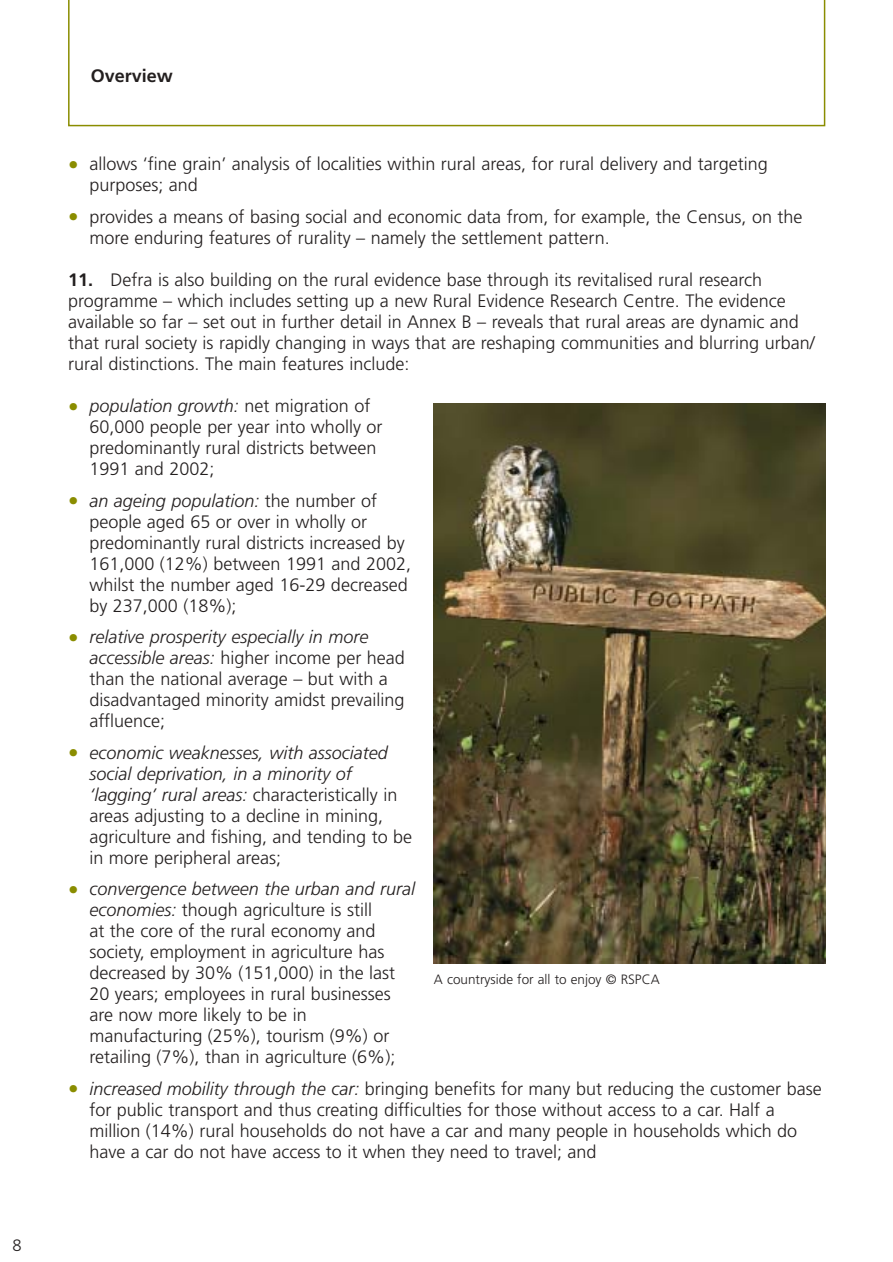
<style>
.page{position:relative;width:893px;height:1262px;background:#fff}
.page>*{position:absolute;margin:0;border:0;box-sizing:border-box;transform-origin:0 0}
.t1{font:300 18px/21px "Frutiger";color:#231f1f}
.t2{font:700 18px "Frutiger";color:#231f1f}
.t3{font:300 16.5px "Frutiger";color:#231f1f}
.t4{font:300 13.5px "Frutiger";color:#231f1f}
.s1{font-size:21px;color:#8a8d00}
.s2{font-weight:700}
.s3{font-style:italic}
</style>
<div class="page">
<svg style="left:68px;top:0;width:757px;height:126px"></svg>
<img style="left:434px;top:404px;width:391px;height:559px">
<p class="t3" style="left:12px;top:1238px;width:11px">8</p>
<p class="t2" style="left:91px;top:69px;width:84px">Overview</p>
<p class="t1" style="left:89px;top:155px;width:680px;text-indent:-21px"><span class="s1">•</span> allows ‘fine grain’ analysis of localities within rural areas, for rural delivery and targeting purposes; and</p>
<p class="t1" style="left:89px;top:208px;width:714px;text-indent:-21px"><span class="s1">•</span> provides a means of basing social and economic data from, for example, the Census, on the more enduring features of rurality – namely the settlement pattern.</p>
<p class="t1" style="left:68px;top:271px;width:748px"><span class="s2">11.</span> Defra is also building on the rural evidence base through its revitalised rural research programme – which includes setting up a new Rural Evidence Research Centre. The evidence available so far – set out in further detail in Annex B – reveals that rural areas are dynamic and that rural society is rapidly changing in ways that are reshaping communities and blurring urban/ rural distinctions. The main features include:</p>
<p class="t1" style="left:89px;top:397px;width:295px;text-indent:-21px"><span class="s1">•</span> <span class="s3">population growth:</span> net migration of<br>60,000 people per year into wholly or predominantly rural districts between<br>1991 and 2002;</p>
<p class="t1" style="left:89px;top:491px;width:323px;text-indent:-21px"><span class="s1">•</span> <span class="s3">an ageing population:</span> the number of people aged 65 or over in wholly or predominantly rural districts increased by 161,000 (12%) between 1991 and 2002, whilst the number aged 16-29 decreased by 237,000 (18%);</p>
<p class="t1" style="left:89px;top:628px;width:317px;text-indent:-21px"><span class="s1">•</span> <span class="s3">relative prosperity especially in more accessible areas:</span> higher income per head than the national average – but with a disadvantaged minority amidst prevailing affluence;</p>
<p class="t1" style="left:89px;top:743px;width:324px;text-indent:-21px"><span class="s1">•</span> <span class="s3">economic weaknesses, with associated social deprivation, in a minority of ‘lagging’ rural areas:</span> characteristically in areas adjusting to a decline in mining, agriculture and fishing, and tending to be in more peripheral areas;</p>
<p class="t1" style="left:89px;top:880px;width:327px;text-indent:-21px"><span class="s1">•</span> <span class="s3">convergence between the urban and rural economies:</span> though agriculture is still<br>at the core of the rural economy and society, employment in agriculture has decreased by 30% (151,000) in the last 20 years; employees in rural businesses are now more likely to be in manufacturing (25%), tourism (9%) or retailing (7%), than in agriculture (6%);</p>
<p class="t1" style="left:89px;top:1079px;width:734px;text-indent:-21px"><span class="s1">•</span> <span class="s3">increased mobility through the car:</span> bringing benefits for many but reducing the customer base for public transport and thus creating difficulties for those without access to a car. Half a million (14%) rural households do not have a car and many people in households which do have a car do not have access to it when they need to travel; and</p>
<p class="t4" style="left:434px;top:973px;width:227px">A countryside for all to enjoy © RSPCA</p>
</div>
